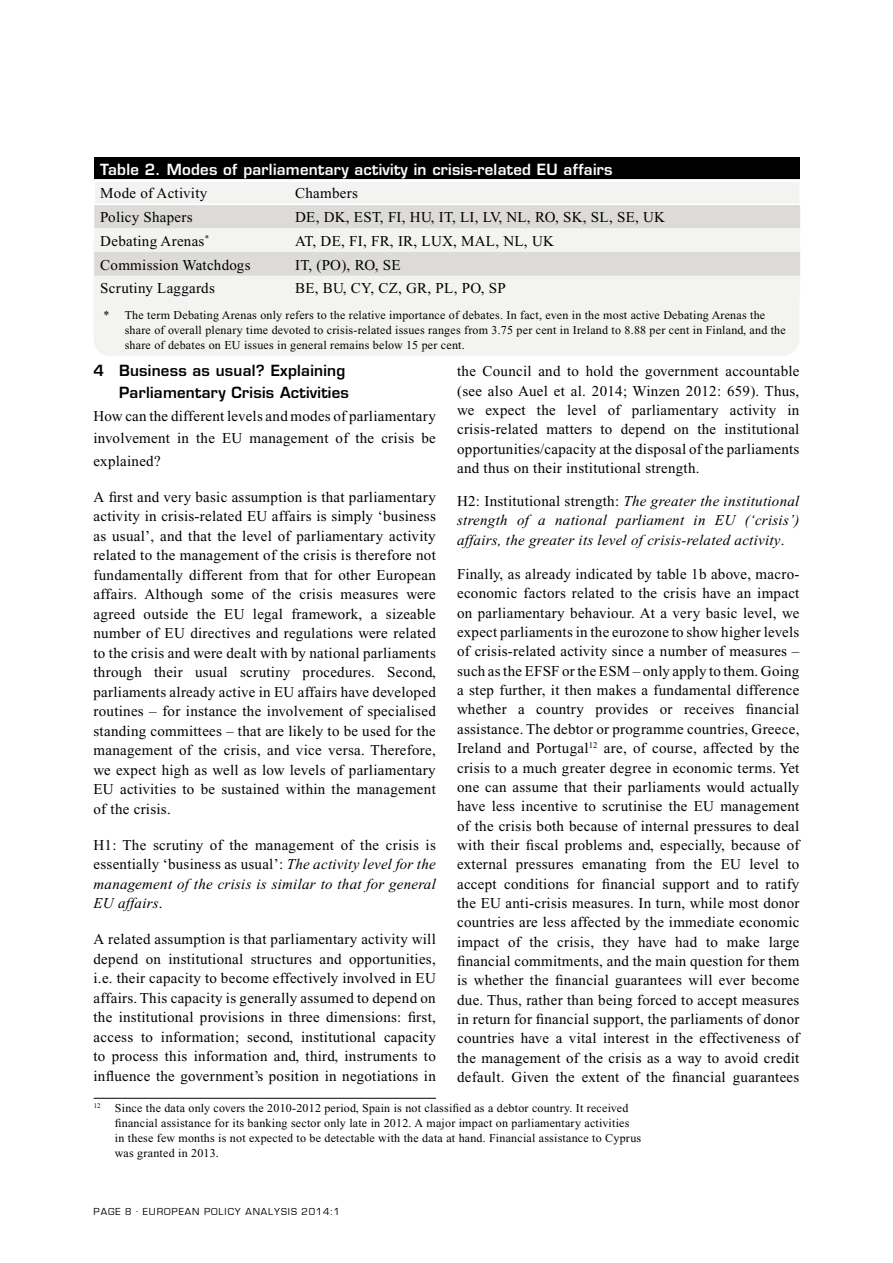
<style>
.page{position:relative;width:893px;height:1263px;background:#fff}
.page>*{position:absolute;margin:0;border:0;box-sizing:border-box;transform-origin:0 0}
.t1{font:15px/19.4px "Times New Roman";letter-spacing:.02em;color:#000;text-align:justify}
.t2{font:italic 15px/19.5px "Times New Roman";letter-spacing:.02em;color:#000;text-align:justify}
.t3{font:600 15px "Eurostile LT Std";letter-spacing:.02em;color:#fff}
.t4{font:600 15px/22.5px "Eurostile LT Std";letter-spacing:.02em;color:#000;text-align:right}
.t5{font:12px/15px "Times New Roman";letter-spacing:.02em;color:#000}
.t6{font:10.5px "Eurostile";letter-spacing:.09em;color:#000}
.s1{font-style:normal}
</style>
<div class="page">
<hr style="left:94px;top:1098px;width:342px;height:1px;background:#000">
<div style="left:94px;top:299px;width:705px;height:57px;background:#f3f3f2"></div>
<div style="left:94px;top:157px;width:706px;height:24px;background:#000"></div>
<div style="left:94px;top:182px;width:706px;height:117px;background:#f3f3f2"></div>
<svg style="left:94px;top:205px;width:706px;height:71px;fill:#dcdbd9"></svg>
<svg style="left:94px;top:182px;width:1px;height:22px"></svg>
<hr style="left:799px;top:182px;width:2px;height:22px;background:#fff">
<hr style="left:94px;top:204px;width:195px;height:1px;background:#fff">
<hr style="left:289px;top:204px;width:512px;height:1px;background:#fff">
<hr style="left:94px;top:179px;width:195px;height:3px;background:#fff">
<hr style="left:289px;top:179px;width:512px;height:3px;background:#fff">
<p class="t3" style="left:100px;top:160px;width:514px">Table 2. Modes of parliamentary activity in crisis-related EU affairs</p>
<p class="t1" style="left:100px;top:184px;width:109px">Mode of Activity</p>
<p class="t1" style="left:295px;top:184px;width:64px">Chambers</p>
<p class="t1" style="left:100px;top:207px;width:94px">Policy Shapers</p>
<p class="t1" style="left:295px;top:207px;width:371px">DE, DK, EST, FI, HU, IT, LI, LV, NL, RO, SK, SL, SE, UK</p>
<p class="t1" style="left:100px;top:231px;width:110px">Debating Arenas<sup>*</sup></p>
<p class="t1" style="left:295px;top:231px;width:260px">AT, DE, FI, FR, IR, LUX, MAL, NL, UK</p>
<p class="t1" style="left:100px;top:255px;width:152px">Commission Watchdogs</p>
<p class="t1" style="left:295px;top:255px;width:107px">IT, (PO), RO, SE</p>
<p class="t1" style="left:100px;top:279px;width:116px">Scrutiny Laggards</p>
<p class="t1" style="left:295px;top:279px;width:212px">BE, BU, CY, CZ, GR, PL, PO, SP</p>
<p class="t5" style="left:125px;top:307px;width:663px;text-indent:-21px">* The term Debating Arenas only refers to the relative importance of debates. In fact, even in the most active Debating Arenas the share of overall plenary time devoted to crisis-related issues ranges from 3.75 per cent in Ireland to 8.88 per cent in Finland, and the share of debates on EU issues in general remains below 15 per cent.</p>
<p class="t4" style="left:94px;top:359px;width:257px">4 Business as usual? Explaining<br>Parliamentary Crisis Activities</p>
<p class="t1" style="left:94px;top:404px;width:344px;line-height:22.5px">How can the different levels and modes of parliamentary involvement in the EU management of the crisis be explained?</p>
<p class="t1" style="left:94px;top:487px;width:344px">A first and very basic assumption is that parliamentary activity in crisis-related EU affairs is simply ‘business as usual’, and that the level of parliamentary activity related to the management of the crisis is therefore not fundamentally different from that for other European affairs. Although some of the crisis measures were agreed outside the EU legal framework, a sizeable number of EU directives and regulations were related to the crisis and were dealt with by national parliaments through their usual scrutiny procedures. Second, parliaments already active in EU affairs have developed routines – for instance the involvement of specialised standing committees – that are likely to be used for the management of the crisis, and vice versa. Therefore, we expect high as well as low levels of parliamentary EU activities to be sustained within the management of the crisis.</p>
<p class="t2" style="left:94px;top:835px;width:344px"><span class="s1">H1: The scrutiny of the management of the crisis is essentially ‘business as usual’:</span> The activity level for the management of the crisis is similar to that for general EU affairs<span class="s1">.</span></p>
<p class="t1" style="left:94px;top:929px;width:344px">A related assumption is that parliamentary activity will depend on institutional structures and opportunities, i.e. their capacity to become effectively involved in EU affairs. This capacity is generally assumed to depend on the institutional provisions in three dimensions: first, access to information; second, institutional capacity to process this information and, third, instruments to influence the government’s position in negotiations in</p>
<p class="t1" style="left:457px;top:362px;width:344px">the Council and to hold the government accountable (see also Auel et al. 2014; Winzen 2012: 659). Thus, we expect the level of parliamentary activity in crisis-related matters to depend on the institutional opportunities/capacity at the disposal of the parliaments and thus on their institutional strength.</p>
<p class="t2" style="left:457px;top:491px;width:344px"><span class="s1">H2: Institutional strength:</span> The greater the institutional strength of a national parliament in EU (‘crisis’) affairs, the greater its level of crisis-related activity<span class="s1">.</span></p>
<p class="t1" style="left:457px;top:564px;width:344px">Finally, as already indicated by table 1b above, macro&shy;economic factors related to the crisis have an impact on parliamentary behaviour. At a very basic level, we expect parliaments in the eurozone to show higher levels of crisis-related activity since a number of measures – such as the EFSF or the ESM – only apply to them. Going a step further, it then makes a fundamental difference whether a country provides or receives financial assistance. The debtor or programme countries, Greece, Ireland and Portugal<sup>12</sup> are, of course, affected by the crisis to a much greater degree in economic terms. Yet one can assume that their parliaments would actually have less incentive to scrutinise the EU management of the crisis both because of internal pressures to deal with their fiscal problems and, especially, because of external pressures emanating from the EU level to accept conditions for financial support and to ratify the EU anti-crisis measures. In turn, while most donor countries are less affected by the immediate economic impact of the crisis, they have had to make large financial commitments, and the main question for them is whether the financial guarantees will ever become due. Thus, rather than being forced to accept measures in return for financial support, the parliaments of donor countries have a vital interest in the effectiveness of the management of the crisis as a way to avoid credit default. Given the extent of the financial guarantees</p>
<p class="t5" style="left:115px;top:1100px;width:528px;text-indent:-21px"><sup>12</sup> Since the data only covers the 2010-2012 period, Spain is not classified as a debtor country. It received financial assistance for its banking sector only late in 2012. A major impact on parliamentary activities in these few months is not expected to be detectable with the data at hand. Financial assistance to Cyprus was granted in 2013.</p>
<p class="t6" style="left:94px;top:1205px;width:248px">PAGE 8 . EUROPEAN POLICY ANALYSIS 2014:1</p>
</div>
